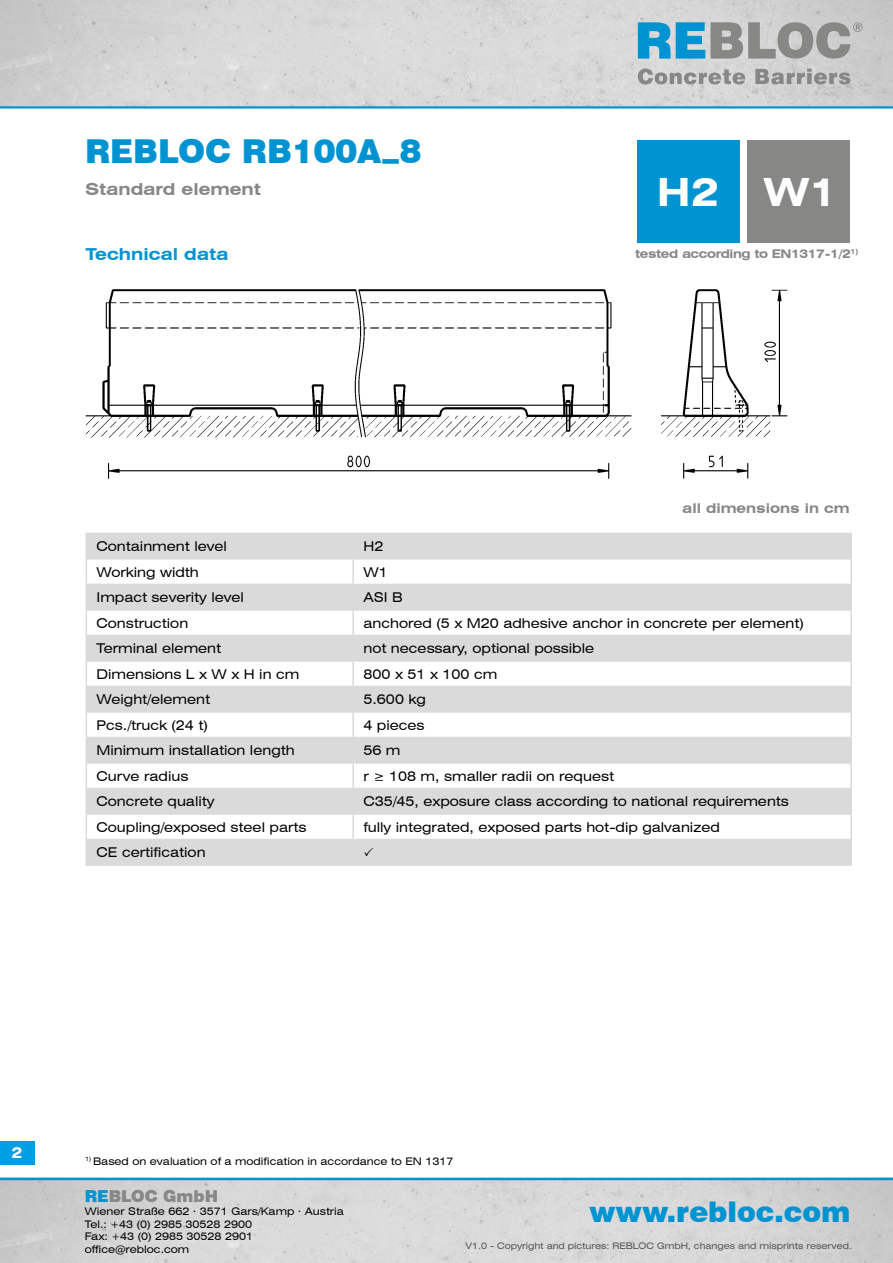
<style>
.page{position:relative;width:893px;height:1263px;background:#fff}
.page>*{position:absolute;margin:0;border:0;box-sizing:border-box;transform-origin:0 0}
.t1{font:700 expanded 39px "Swiss 721 BT";color:#fff}
.t2{font:900 33px "Swiss 721 BT";color:#0093d2}
.t3{font:900 28.5px "Swiss 721 BT";color:#0093d2}
.t4{font:700 expanded 16.5px "Swiss 721 BT";color:#878786}
.t5{font:700 expanded 16.5px "Swiss 721 BT";color:#0093d2}
.t6{font:900 16.5px "Swiss 721 BT";color:#878786}
.t7{font:700 expanded 15px "Swiss 721 BT";color:#fff}
.t8{font:expanded 13.5px "Swiss 721 BT";color:#000}
.t9{font:700 expanded 13.5px "Swiss 721 BT";color:#878786}
.t10{font:700 expanded 12px "Swiss 721 BT";letter-spacing:-.03em;color:#878786}
.t11{font:expanded 10.5px/13.2px "Swiss 721 BT";color:#000}
.t12{font:expanded 9px "Swiss 721 BT";color:#545453}
.s1{color:#0093d2}
</style>
<div class="page">
<svg style="left:87px;top:534px;width:763px;height:330px;fill:#dadada"></svg>
<hr style="left:352px;top:534px;width:2px;height:24px;background:#dadada">
<hr style="left:352px;top:560px;width:2px;height:24px;background:#dadada">
<hr style="left:352px;top:585px;width:2px;height:24px;background:#dadada">
<hr style="left:352px;top:611px;width:2px;height:24px;background:#dadada">
<hr style="left:352px;top:662px;width:2px;height:24px;background:#dadada">
<hr style="left:352px;top:687px;width:2px;height:24px;background:#dadada">
<hr style="left:352px;top:713px;width:2px;height:24px;background:#dadada">
<hr style="left:352px;top:738px;width:2px;height:24px;background:#dadada">
<hr style="left:352px;top:764px;width:2px;height:24px;background:#dadada">
<hr style="left:352px;top:789px;width:2px;height:24px;background:#dadada">
<hr style="left:352px;top:815px;width:2px;height:24px;background:#dadada">
<hr style="left:352px;top:840px;width:2px;height:24px;background:#dadada">
<hr style="left:352px;top:636px;width:2px;height:24px;background:#dadada">
<hr style="left:86px;top:533px;width:267px;height:1px;background:#dadada">
<hr style="left:353px;top:533px;width:499px;height:1px;background:#dadada">
<hr style="left:850px;top:534px;width:2px;height:24px;background:#dadada">
<hr style="left:86px;top:558px;width:267px;height:2px;background:#dadada">
<hr style="left:353px;top:558px;width:499px;height:2px;background:#dadada">
<hr style="left:850px;top:560px;width:2px;height:24px;background:#dadada">
<hr style="left:86px;top:584px;width:267px;height:1px;background:#dadada">
<hr style="left:353px;top:584px;width:499px;height:1px;background:#dadada">
<hr style="left:850px;top:585px;width:2px;height:24px;background:#dadada">
<hr style="left:86px;top:609px;width:267px;height:2px;background:#dadada">
<hr style="left:353px;top:609px;width:499px;height:2px;background:#dadada">
<hr style="left:850px;top:611px;width:2px;height:24px;background:#dadada">
<hr style="left:86px;top:635px;width:267px;height:1px;background:#dadada">
<hr style="left:353px;top:635px;width:499px;height:1px;background:#dadada">
<hr style="left:850px;top:636px;width:2px;height:24px;background:#dadada">
<hr style="left:86px;top:660px;width:267px;height:2px;background:#dadada">
<hr style="left:353px;top:660px;width:499px;height:2px;background:#dadada">
<hr style="left:850px;top:662px;width:2px;height:24px;background:#dadada">
<hr style="left:86px;top:686px;width:267px;height:1px;background:#dadada">
<hr style="left:353px;top:686px;width:499px;height:1px;background:#dadada">
<hr style="left:850px;top:687px;width:2px;height:24px;background:#dadada">
<hr style="left:86px;top:711px;width:267px;height:2px;background:#dadada">
<hr style="left:353px;top:711px;width:499px;height:2px;background:#dadada">
<hr style="left:850px;top:713px;width:2px;height:24px;background:#dadada">
<hr style="left:86px;top:737px;width:267px;height:1px;background:#dadada">
<hr style="left:353px;top:737px;width:499px;height:1px;background:#dadada">
<hr style="left:850px;top:738px;width:2px;height:24px;background:#dadada">
<hr style="left:86px;top:762px;width:267px;height:2px;background:#dadada">
<hr style="left:353px;top:762px;width:499px;height:2px;background:#dadada">
<hr style="left:850px;top:764px;width:2px;height:24px;background:#dadada">
<hr style="left:86px;top:788px;width:267px;height:1px;background:#dadada">
<hr style="left:353px;top:788px;width:499px;height:1px;background:#dadada">
<hr style="left:850px;top:789px;width:2px;height:24px;background:#dadada">
<hr style="left:86px;top:813px;width:267px;height:2px;background:#dadada">
<hr style="left:353px;top:813px;width:499px;height:2px;background:#dadada">
<hr style="left:850px;top:815px;width:2px;height:24px;background:#dadada">
<hr style="left:86px;top:839px;width:267px;height:1px;background:#dadada">
<svg style="left:86px;top:534px;width:1px;height:330px"></svg>
<hr style="left:353px;top:839px;width:499px;height:1px;background:#dadada">
<hr style="left:850px;top:840px;width:2px;height:24px;background:#dadada">
<hr style="left:86px;top:864px;width:267px;height:2px;background:#dadada">
<hr style="left:353px;top:864px;width:499px;height:2px;background:#dadada">
<img style="left:0;top:1180px;width:893px;height:83px">
<hr style="left:0;top:1178px;width:893px;height:2px;background:#0093d2">
<div style="left:0;top:1141px;width:34px;height:23px;background:#009ee3"></div>
<img style="left:0;top:0;width:893px;height:106px">
<hr style="left:0;top:106px;width:893px;height:3px;background:#0093d2">
<svg style="left:638px;top:22px;width:224px;height:37px"></svg>
<svg style="left:638px;top:69px;width:212px;height:15px"></svg>
<div style="left:637px;top:140px;width:102px;height:102px;background:#0093d2"></div>
<div style="left:748px;top:140px;width:102px;height:102px;background:#878786"></div>
<img style="left:85px;top:289px;width:703px;height:190px">
<svg style="left:364px;top:847px;width:9px;height:9px"></svg>
<h2 class="t2" style="left:85px;top:131px;width:338px">REBLOC RB100A_8</h2>
<p class="t4" style="left:85px;top:179px;width:177px">Standard element</p>
<p class="t5" style="left:86px;top:244px;width:144px">Technical data</p>
<h1 class="t1" style="left:657px;top:169px;width:182px">H2 W1</h1>
<p class="t10" style="left:635px;top:246px;width:225px">tested according to EN1317-1/2<sup>1)</sup></p>
<p class="t9" style="left:682px;top:500px;width:169px">all dimensions in cm</p>
<p class="t8" style="left:97px;top:538px;width:132px">Containment level</p>
<p class="t8" style="left:363px;top:538px;width:21px">H2</p>
<p class="t8" style="left:97px;top:564px;width:104px">Working width</p>
<p class="t8" style="left:363px;top:564px;width:26px">W1</p>
<p class="t8" style="left:97px;top:589px;width:149px">Impact severity level</p>
<p class="t8" style="left:363px;top:589px;width:41px">ASI B</p>
<p class="t8" style="left:97px;top:615px;width:93px">Construction</p>
<p class="t8" style="left:363px;top:615px;width:442px">anchored (5 x M20 adhesive anchor in concrete per element)</p>
<p class="t8" style="left:97px;top:640px;width:126px">Terminal element</p>
<p class="t8" style="left:363px;top:640px;width:232px">not necessary, optional possible</p>
<p class="t8" style="left:97px;top:666px;width:204px">Dimensions L x W x H in cm</p>
<p class="t8" style="left:363px;top:666px;width:135px">800 x 51 x 100 cm</p>
<p class="t8" style="left:97px;top:691px;width:115px">Weight/element</p>
<p class="t8" style="left:363px;top:691px;width:64px">5.600 kg</p>
<p class="t8" style="left:97px;top:717px;width:113px">Pcs./truck (24 t)</p>
<p class="t8" style="left:363px;top:717px;width:63px">4 pieces</p>
<p class="t8" style="left:97px;top:742px;width:200px">Minimum installation length</p>
<p class="t8" style="left:363px;top:742px;width:39px">56 m</p>
<p class="t8" style="left:97px;top:768px;width:93px">Curve radius</p>
<p class="t8" style="left:363px;top:768px;width:252px">r ≥ 108 m, smaller radii on request</p>
<p class="t8" style="left:97px;top:793px;width:119px">Concrete quality</p>
<p class="t8" style="left:363px;top:793px;width:427px">C35/45, exposure class according to national requirements</p>
<p class="t8" style="left:97px;top:819px;width:211px">Coupling/exposed steel parts</p>
<p class="t8" style="left:363px;top:819px;width:358px">fully integrated, exposed parts hot-dip galvanized</p>
<p class="t8" style="left:97px;top:844px;width:111px">CE certification</p>
<p class="t7" style="left:12px;top:1144px;width:12px">2</p>
<p class="t11" style="left:85px;top:1154px;width:370px"><sup>1)</sup> Based on evaluation of a modification in accordance to EN 1317</p>
<p class="t6" style="left:85px;top:1186px;width:135px"><span class="s1">RE</span>BLOC GmbH</p>
<p class="t11" style="left:85px;top:1204px;width:261px">Wiener Straße 662 . 3571 Gars/Kamp . Austria<br>Tel.: +43 (0) 2985 30528 2900</p>
<p class="t11" style="left:85px;top:1230px;width:170px">Fax: +43 (0) 2985 30528 2901 office@rebloc.com</p>
<p class="t12" style="left:465px;top:1240px;width:388px">V1.0 - Copyright and pictures: REBLOC GmbH, changes and misprints reserved.</p>
<h3 class="t3" style="left:589px;top:1194px;width:263px">www.rebloc.com</h3>
</div>
